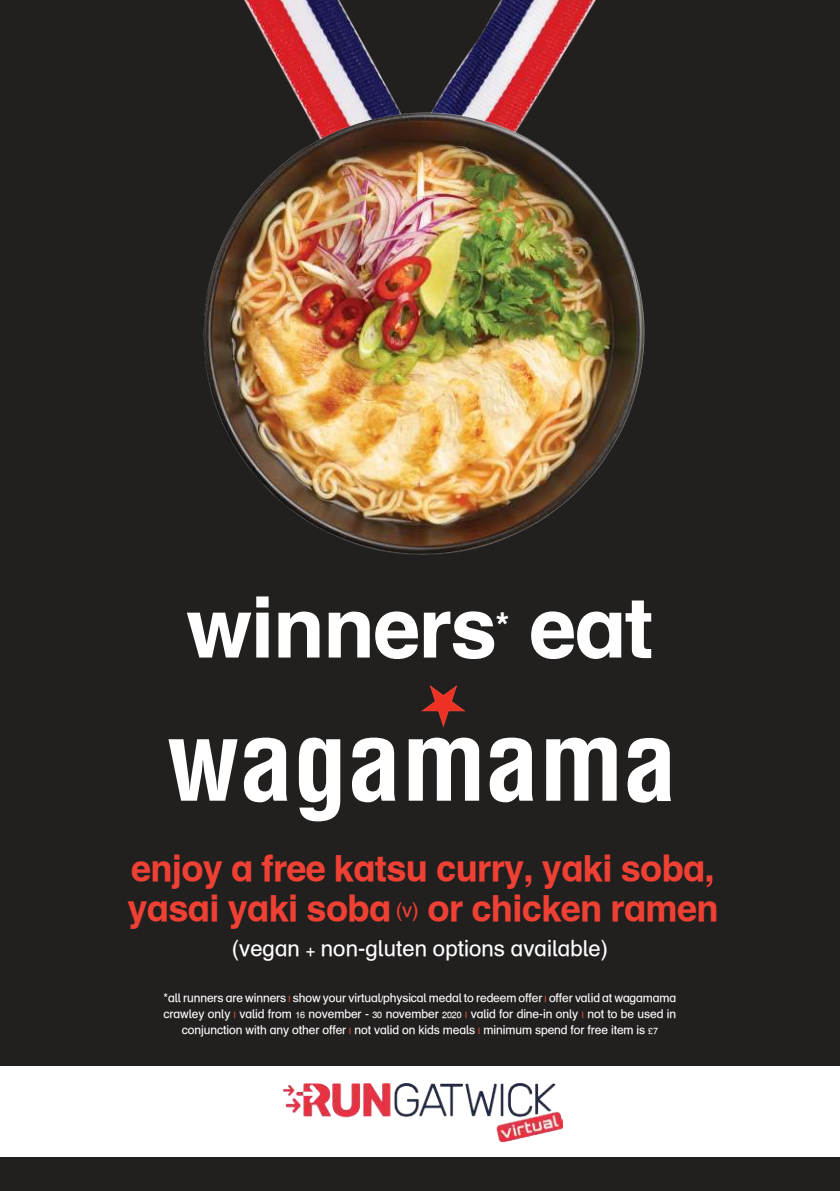
<style>
.page{position:relative;width:840px;height:1191px;background:#fff}
.page>*{position:absolute;margin:0;border:0;box-sizing:border-box;transform-origin:0 0}
.t1{font:700 84.2px "Wagamama";letter-spacing:-.02em;color:#fff}
.t2{font:700 36px/40px "Wagamama";letter-spacing:-.02em;color:#ef4034}
.t3{font:700 35px "Wagamama";color:#fff}
.t4{font:22px "Wagamama Normal";color:#fff}
.t5{font:12px/16px "Wagamama Normal";letter-spacing:-.01em;color:#fff;text-align:center}
.s1{font-family:"Wagamama Normal";font-weight:400;font-size:20px}
.s2{color:#f05843}
</style>
<div class="page">
<div style="left:0;top:0;width:839px;height:1191px;background:#221f1f"></div>
<svg style="left:421px;top:685px;width:44px;height:43px"></svg>
<svg style="left:168px;top:739px;width:69px;height:61px"></svg>
<svg style="left:244px;top:737px;width:43px;height:65px"></svg>
<svg style="left:299px;top:737px;width:41px;height:84px"></svg>
<svg style="left:352px;top:737px;width:43px;height:65px"></svg>
<svg style="left:408px;top:737px;width:71px;height:63px"></svg>
<svg style="left:489px;top:737px;width:44px;height:65px"></svg>
<svg style="left:546px;top:737px;width:70px;height:63px"></svg>
<svg style="left:627px;top:738px;width:43px;height:64px"></svg>
<img style="left:244px;top:0;width:352px;height:69px">
<img style="left:203px;top:69px;width:442px;height:486px">
<div style="left:0;top:1065px;width:839px;height:91px;background:#fff"></div>
<img style="left:283px;top:1083px;width:279px;height:58px">
<h1 class="t1" style="left:186px;top:590px;width:468px">winners eat</h1>
<h3 class="t3" style="left:495px;top:609px;width:15px">*</h3>
<h2 class="t2" style="left:127px;top:851px;width:592px">enjoy a free katsu curry, yaki soba, yasai yaki soba <span class="s1">(v)</span> or chicken ramen</h2>
<h3 class="t4" style="left:232px;top:938px;width:377px">(vegan + non-gluten options available)</h3>
<p class="t5" style="left:163px;top:990px;width:514px">*all runners are winners <span class="s2">|</span> show your virtual/physical medal to redeem offer <span class="s2">|</span> offer valid at wagamama crawley only <span class="s2">|</span> valid from 16 november - 30 november 2020 <span class="s2">|</span> valid for dine-in only <span class="s2">|</span> not to be used in conjunction with any other offer <span class="s2">|</span> not valid on kids meals <span class="s2">|</span> minimum spend for free item is £7</p>
</div>
